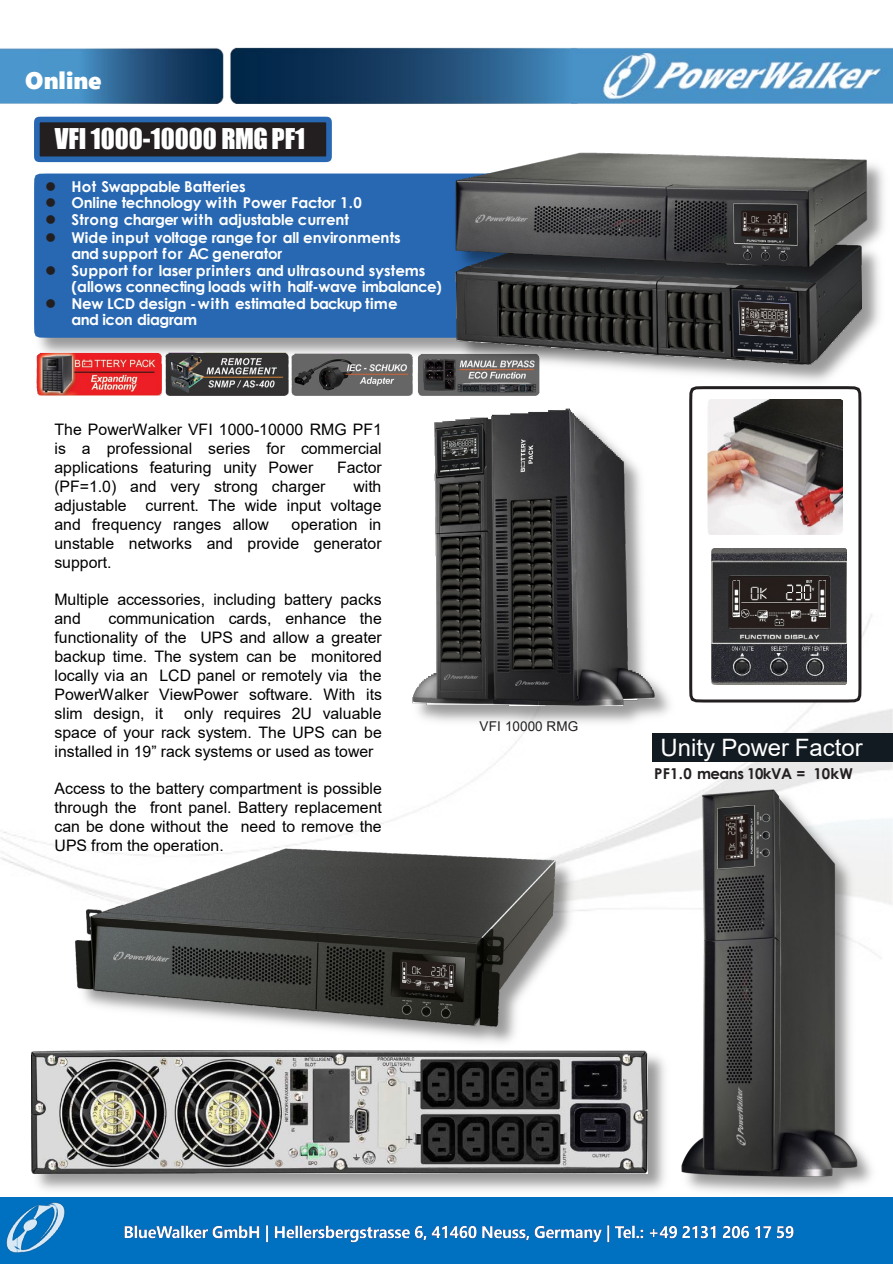
<style>
.page{position:relative;width:893px;height:1264px;background:#fff}
.page>*{position:absolute;margin:0;border:0;box-sizing:border-box;transform-origin:0 0}
.t1{font:26.25px "Impact";color:#fff}
.t2{font:24px "Arial";color:#fff}
.t3{font:24px "Segoe UI Black";color:#fff}
.t4{font:15.9px/18.9px "Arial";color:#000;text-align:justify}
.t5{font:700 15px/16.4px "Century Gothic";letter-spacing:-.01em;color:#fff}
.t6{font:700 15px "Century Gothic";letter-spacing:-.025em;color:#231f20}
.t7{font:13.5px "Arial";letter-spacing:.005em;color:#231f20}
.s1{color:#231f20}
</style>
<div class="page">
<div style="left:0;top:1196px;width:893px;height:67px;background:#0070c0"></div>
<img style="left:0;top:47px;width:893px;height:57px">
<img style="left:6px;top:1202px;width:60px;height:50px">
<img style="left:0;top:614px;width:893px;height:297px">
<img style="left:124px;top:1225px;width:670px;height:18px">
<div style="left:653px;top:733px;width:240px;height:29px;background:#121b21"></div>
<div style="left:34px;top:173px;width:417px;height:165px;background:#2868b2"></div>
<svg style="left:688px;top:390px;width:175px;height:314px"></svg>
<img style="left:707px;top:399px;width:135px;height:135px">
<img style="left:711px;top:549px;width:135px;height:135px">
<img style="left:417px;top:353px;width:123px;height:42px">
<img style="left:36px;top:352px;width:126px;height:43px">
<img style="left:166px;top:352px;width:123px;height:43px">
<img style="left:291px;top:353px;width:122px;height:42px">
<svg style="left:34px;top:116px;width:298px;height:47px;background:#2c3a4e"></svg>
<img style="left:451px;top:312px;width:429px;height:78px">
<img style="left:456px;top:312px;width:406px;height:52px">
<img style="left:63px;top:816px;width:526px;height:120px">
<img style="left:68px;top:820px;width:496px;height:223px">
<img style="left:408px;top:614px;width:273px;height:117px">
<img style="left:412px;top:408px;width:243px;height:297px">
<img style="left:27px;top:1051px;width:623px;height:146px">
<svg style="left:32px;top:1050px;width:615px;height:122px;background:#71716f"></svg>
<img style="left:438px;top:168px;width:446px;height:144px">
<img style="left:442px;top:152px;width:437px;height:134px">
<img style="left:650px;top:771px;width:243px;height:426px">
<img style="left:654px;top:776px;width:225px;height:407px">
<p class="t3" style="left:25px;top:63px;width:78px">Online</p>
<p class="t1" style="left:55px;top:118px;width:252px">VFI 1000-10000 RMGPF1</p>
<p class="t5" style="left:45px;top:177px;width:202px"><span class="s1">●</span> Hot Swappable Batteries</p>
<p class="t5" style="left:45px;top:194px;width:318px"><span class="s1">●</span> Online technology with Power Factor 1.0</p>
<p class="t5" style="left:45px;top:210px;width:305px"><span class="s1">●</span> Strong charger with adjustable current</p>
<p class="t5" style="left:71px;top:228px;width:331px;text-indent:-26px"><span class="s1">●</span> Wide input voltage range for all environments and support for AC generator</p>
<p class="t5" style="left:71px;top:261px;width:372px;text-indent:-26px"><span class="s1">●</span> Support for laser printers and ultrasound systems (allows connecting loads with half-wave imbalance)</p>
<p class="t5" style="left:71px;top:294px;width:328px;text-indent:-26px"><span class="s1">●</span> New LCD design -with estimated backup time and icon diagram</p>
<p class="t4" style="left:54px;top:420px;width:329px">The PowerWalker VFI 1000-10000 RMG PF1 is a professional series for commercial applications featuring unity Power</p>
<p class="t4" style="left:337px;top:457px;width:46px">Factor</p>
<p class="t4" style="left:54px;top:476px;width:273px">(PF=1.0) and very strong charger</p>
<p class="t4" style="left:54px;top:476px;width:329px;text-indent:299px">with adjustable current. The wide input voltage and frequency ranges allow</p>
<p class="t4" style="left:54px;top:514px;width:329px;text-indent:237px">operation in unstable networks and provide generator support.</p>
<p class="t4" style="left:54px;top:590px;width:329px">Multiple accessories, including battery packs and</p>
<p class="t4" style="left:54px;top:609px;width:329px;text-indent:54px">communication cards, enhance the functionality of the UPS and allow a greater backup time. The system can be monitored locally via an LCD panel or remotely via the PowerWalker ViewPower software. With its slim design, it</p>
<p class="t4" style="left:54px;top:703px;width:329px;text-indent:130px">only requires 2U valuable space of your rack system. The UPS can be installed in 19” rack systems or used as tower</p>
<p class="t4" style="left:54px;top:779px;width:329px">Access to the battery compartment is possible through the front panel. Battery replacement can be done without the need to remove the UPS from the operation.</p>
<p class="t7" style="left:480px;top:716px;width:100px">VFI 10000 RMG</p>
<p class="t2" style="left:661px;top:730px;width:204px">Unity Power Factor</p>
<p class="t6" style="left:654px;top:762px;width:201px">PF1.0 means 10kVA = 10kW</p>
</div>
